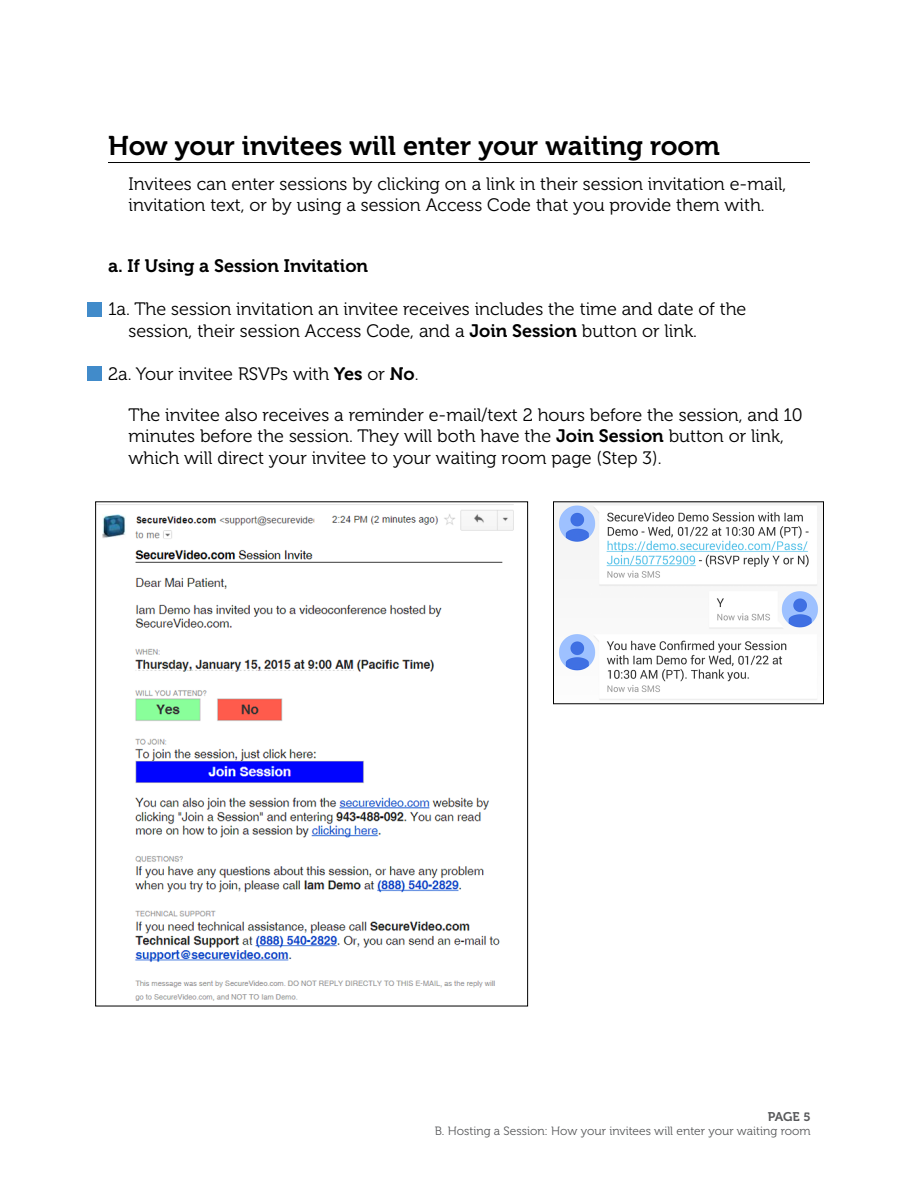
<style>
.page{position:relative;width:918px;height:1188px;background:#fff}
.page>*{position:absolute;margin:0;border:0;box-sizing:border-box;transform-origin:0 0}
.t1{font:27px "Museo 700";color:#000}
.t2{font:18px/21.6px "Museo 300";color:#000}
.t3{font:18px "Museo 700";color:#000}
.t4{font:12.6px "Museo 700";color:#58595b}
.t5{font:12px "Museo 300";color:#58595b}
.s1{font-family:"Museo 700"}
.s2{font-size:12px}
</style>
<div class="page">
<hr style="left:108px;top:162px;width:702px;height:1px;background:#000">
<div style="left:87px;top:302px;width:15px;height:14px;background:#418bca"></div>
<div style="left:87px;top:367px;width:15px;height:14px;background:#418bca"></div>
<img style="left:97px;top:504px;width:417px;height:497px">
<img style="left:555px;top:503px;width:267px;height:197px">
<div style="left:553px;top:501px;width:271px;height:203px;border:1px solid #000"></div>
<h1 class="t1" style="left:108px;top:131px;width:613px">How your invitees will enter your waiting room</h1>
<p class="t2" style="left:129px;top:173px;width:659px">Invitees can enter sessions by clicking on a link in their session invitation e-mail, invitation text, or by using a session Access Code that you provide them with.</p>
<p class="t3" style="left:108px;top:256px;width:262px">a. If Using a Session Invitation</p>
<p class="t2" style="left:129px;top:299px;width:619px;text-indent:-21px">1a. The session invitation an invitee receives includes the time and date of the session, their session Access Code, and a <span class="s1">Join Session</span> button or link.</p>
<p class="t2" style="left:108px;top:363px;width:312px">2a. Your invitee RSVPs with <span class="s1">Yes</span> or <span class="s1">No</span>.</p>
<p class="t2" style="left:129px;top:404px;width:676px">The invitee also receives a reminder e-mail/text 2 hours before the session, and 10 minutes before the session. They will both have the <span class="s1">Join Session</span> button or link, which will direct your invitee to your waiting room page (Step 3).</p>
<p class="t4" style="left:768px;top:1109px;width:44px">page <span class="s2">5</span></p>
<p class="t5" style="left:435px;top:1124px;width:378px">B. Hosting a Session: How your invitees will enter your waiting room</p>
</div>
